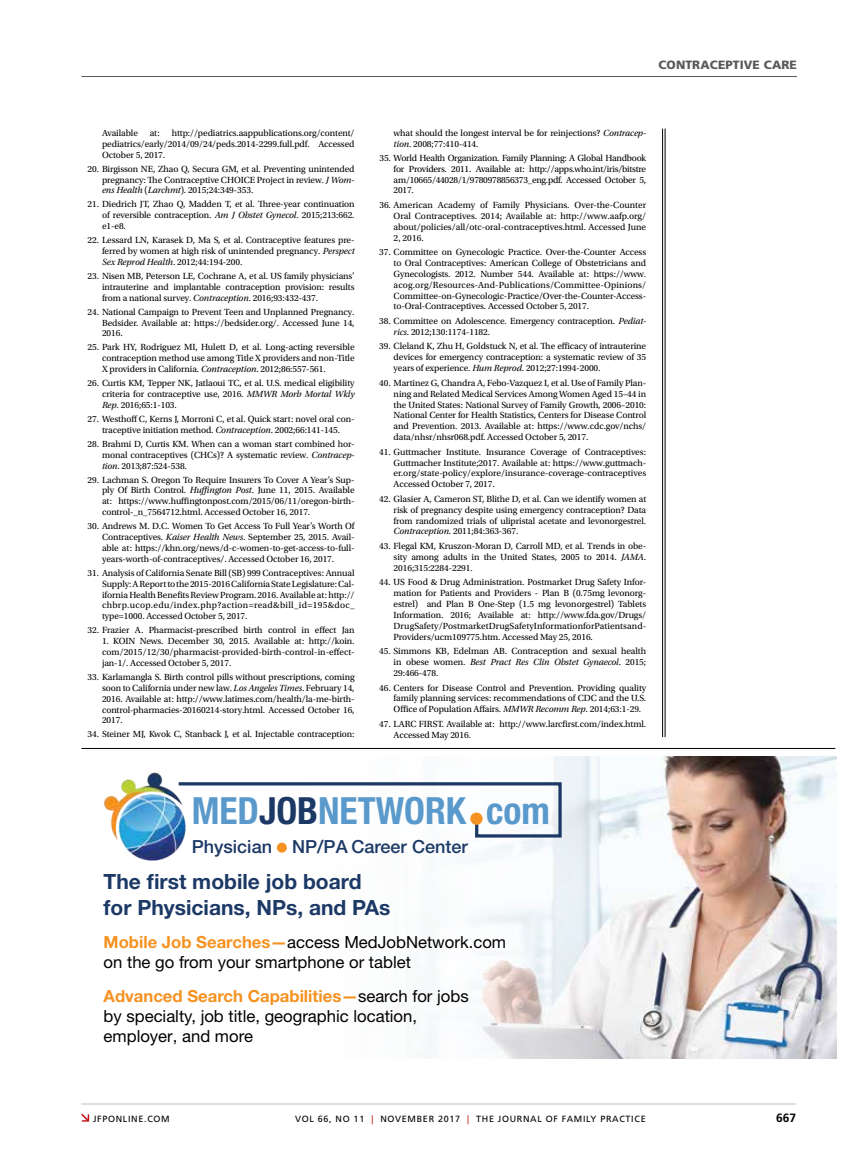
<style>
.page{position:relative;width:851px;height:1161px;background:#fff}
.page>*{position:absolute;margin:0;border:0;box-sizing:border-box;transform-origin:0 0}
.t1{font:700 condensed 37.5px "Helvetica Neue LT Std";color:#5a99cb}
.t2{font:700 21px/25.5px "Helvetica Neue LT Std";color:#1c3966}
.t3{font:500 18px "Helvetica Neue LT Std";color:#1c3966}
.t4{font:16.65px/20px "Helvetica Neue LT Std";color:#000}
.t5{font:900 12px "Frutiger LT Std";letter-spacing:.01em;color:#58595b}
.t6{font:700 12px "Frutiger LT Std";color:#000}
.t7{font:9.3px/10.8px "Utopia Std";letter-spacing:-.01em;color:#000;text-align:justify}
.t8{font:9px "Frutiger LT Std";letter-spacing:.075em;color:#000}
.s1{font-style:italic}
.s2{color:#1c3966}
.s3{font-weight:700;color:#f59221}
.s4{color:#c4161c}
</style>
<div class="page">
<hr style="left:81px;top:76px;width:716px;height:1px;background:#58595b">
<svg style="left:81px;top:1114px;width:8px;height:8px"></svg>
<hr style="left:81px;top:1104px;width:715px;height:1px;background:#bcbec0">
<hr style="left:664px;top:129px;width:1px;height:608px;background:#000">
<hr style="left:662px;top:129px;width:1px;height:608px;background:#000">
<hr style="left:81px;top:748px;width:754px;height:1px;background:#000">
<img style="left:428px;top:757px;width:408px;height:302px">
<div style="left:81px;top:757px;width:657px;height:281px;background:#fff;opacity:.5"></div>
<img style="left:104px;top:772px;width:82px;height:89px">
<div style="left:277px;top:843px;width:10px;height:10px;background:#f59221;border-radius:50%"></div>
<svg style="left:175px;top:781px;width:388px;height:58px"></svg>
<div style="left:470px;top:813px;width:12px;height:12px;background:#f59221;border-radius:50%"></div>
<p class="t5" style="left:658px;top:58px;width:140px">CONTRACEPTIVE CARE</p>
<p class="t7" style="left:102px;top:128px;width:254px;text-indent:70px">http://pediatrics.aappublications.org/content/ pediatrics/early/2014/09/24/peds.2014-2299.full.pdf. Accessed October 5, 2017.</p>
<p class="t7" style="left:102px;top:163px;width:254px;text-indent:-14px">20. Birgisson NE, Zhao Q, Secura GM, et al. Preventing unintended pregnancy: The Contraceptive CHOICE Project in review. <span class="s1">J Wom&shy;ens Health</span> (<span class="s1">Larchmt</span>). 2015;24:349-353.</p>
<p class="t7" style="left:102px;top:199px;width:254px;text-indent:-14px">21. Diedrich JT, Zhao Q, Madden T, et al. Three-year continuation of reversible contraception. <span class="s1">Am J Obstet Gynecol</span>. 2015;213:662. e1-e8.</p>
<p class="t7" style="left:102px;top:235px;width:254px;text-indent:-14px">22. Lessard LN, Karasek D, Ma S, et al. Contraceptive features pre&shy;ferred by women at high risk of unintended pregnancy. <span class="s1">Perspect Sex Reprod Health</span>. 2012;44:194-200.</p>
<p class="t7" style="left:102px;top:271px;width:254px;text-indent:-14px">23. Nisen MB, Peterson LE, Cochrane A, et al. US family physicians’ intrauterine and implantable contraception provision: results from a national survey. <span class="s1">Contraception</span>. 2016;93:432-437.</p>
<p class="t7" style="left:102px;top:306px;width:254px;text-indent:-14px">24. National Campaign to Prevent Teen and Unplanned Pregnancy.<br>Bedsider. Available at: https://bedsider.org/. Accessed June 14, 2016.</p>
<p class="t7" style="left:102px;top:342px;width:254px;text-indent:-14px">25. Park HY, Rodriguez MI, Hulett D, et al. Long-acting reversible contraception method use among Title X providers and non-Title X providers in California. <span class="s1">Contraception</span>. 2012;86:557-561.</p>
<p class="t7" style="left:102px;top:378px;width:254px;text-indent:-14px">26. Curtis KM, Tepper NK, Jatlaoui TC, et al. U.S. medical eligibility criteria for contraceptive use, 2016. <span class="s1">MMWR Morb Mortal Wkly Rep</span>. 2016;65:1-103.</p>
<p class="t7" style="left:88px;top:414px;width:268px;text-align:center">27. Westhoff C, Kerns J, Morroni C, et al. Quick start: novel oral con&shy;traceptive initiation method. <span class="s1">Contraception</span>. 2002;66:141-145.</p>
<p class="t7" style="left:102px;top:439px;width:254px;text-indent:-14px">28. Brahmi D, Curtis KM. When can a woman start combined hor&shy;monal contraceptives (CHCs)? A systematic review. <span class="s1">Contracep&shy;tion</span>. 2013;87:524-538.</p>
<p class="t7" style="left:102px;top:474px;width:254px;text-indent:-14px">29. Lachman S. Oregon To Require Insurers To Cover A Year’s Sup&shy;ply Of Birth Control. <span class="s1">Huffington Post</span>. June 11, 2015. Available at: https://www.huffingtonpost.com/2015/06/11/oregon-birth&shy;control-_n_7564712.html. Accessed October 16, 2017.</p>
<p class="t7" style="left:102px;top:521px;width:254px;text-indent:-14px">30. Andrews M. D.C. Women To Get Access To Full Year’s Worth Of Contraceptives. <span class="s1">Kaiser Health News</span>. September 25, 2015. Avail&shy;able at: https://khn.org/news/d-c-women-to-get-access-to-full&shy;years-worth-of-contraceptives/. Accessed October 16, 2017.</p>
<p class="t7" style="left:102px;top:568px;width:254px;text-indent:-14px">31. Analysis of California Senate Bill (SB) 999 Contraceptives: Annual Supply: A Report to the 2015-2016 California State Legislature: Cal&shy;ifornia Health Benefits Review Program. 2016. Available at: http:// chbrp.ucop.edu/index.php?action=read&amp;bill_id=195&amp;doc_ type=1000. Accessed October 5, 2017.</p>
<p class="t7" style="left:88px;top:625px;width:268px">32. Frazier A. Pharmacist-prescribed birth control in effect Jan</p>
<p class="t7" style="left:102px;top:636px;width:254px">1. KOIN News. December 30, 2015. Available at: http://koin. com/2015/12/30/pharmacist-provided-birth-control-in-effect&shy;jan-1/. Accessed October 5, 2017.</p>
<p class="t7" style="left:102px;top:672px;width:254px;text-indent:-14px">33. Karlamangla S. Birth control pills without prescriptions, coming soon to California under new law. <span class="s1">Los Angeles Times</span>. February 14, 2016. Available at: http://www.latimes.com/health/la-me-birth&shy;control-pharmacies-20160214-story.html. Accessed October 16, 2017.</p>
<p class="t7" style="left:88px;top:729px;width:268px">34. Steiner MJ, Kwok C, Stanback J, et al. Injectable contraception:</p>
<p class="t7" style="left:102px;top:128px;width:37px">Available</p>
<p class="t7" style="left:150px;top:128px;width:12px">at:</p>
<p class="t7" style="left:393px;top:128px;width:254px">what should the longest interval be for reinjections? <span class="s1">Contracep&shy;tion</span>. 2008;77:410-414.</p>
<p class="t7" style="left:393px;top:153px;width:254px;text-indent:-14px">35. World Health Organization. Family Planning: A Global Handbook for Providers. 2011. Available at: http://apps.who.int/iris/bitstre am/10665/44028/1/9780978856373_eng.pdf. Accessed October 5, 2017.</p>
<p class="t7" style="left:393px;top:200px;width:254px;text-indent:-14px">36. American Academy of Family Physicians. Over-the-Counter Oral Contraceptives. 2014; Available at: http://www.aafp.org/ about/policies/all/otc-oral-contraceptives.html. Accessed June 2, 2016.</p>
<p class="t7" style="left:393px;top:247px;width:254px;text-indent:-14px">37. Committee on Gynecologic Practice. Over-the-Counter Access to Oral Contraceptives: American College of Obstetricians and Gynecologists. 2012. Number 544. Available at: https://www. acog.org/Resources-And-Publications/Committee-Opinions/ Committee-on-Gynecologic-Practice/Over-the-Counter-Access&shy;to-Oral-Contraceptives. Accessed October 5, 2017.</p>
<p class="t7" style="left:393px;top:316px;width:254px;text-indent:-14px">38. Committee on Adolescence. Emergency contraception. <span class="s1">Pediat&shy;rics</span>. 2012;130:1174-1182.</p>
<p class="t7" style="left:393px;top:341px;width:254px;text-indent:-14px">39. Cleland K, Zhu H, Goldstuck N, et al. The efficacy of intrauterine devices for emergency contraception: a systematic review of 35 years of experience. <span class="s1">Hum Reprod</span>. 2012;27:1994-2000.</p>
<p class="t7" style="left:393px;top:378px;width:254px;text-indent:-14px">40. Martinez G, Chandra A, Febo-Vazquez I, et al. Use of Family Plan&shy;ning and Related Medical Services Among Women Aged 15–44 in the United States: National Survey of Family Growth, 2006–2010:<br>National Center for Health Statistics, Centers for Disease Control and Prevention. 2013. Available at: https://www.cdc.gov/nchs/ data/nhsr/nhsr068.pdf. Accessed October 5, 2017.</p>
<p class="t7" style="left:393px;top:446px;width:254px;text-indent:-14px">41. Guttmacher Institute. Insurance Coverage of Contraceptives:<br>Guttmacher Institute;2017. Available at: https://www.guttmach&shy;er.org/state-policy/explore/insurance-coverage-contraceptives Accessed October 7, 2017.</p>
<p class="t7" style="left:393px;top:494px;width:254px;text-indent:-14px">42. Glasier A, Cameron ST, Blithe D, et al. Can we identify women at risk of pregnancy despite using emergency contraception? Data from randomized trials of ulipristal acetate and levonorgestrel.<br><span class="s1">Contraception</span>. 2011;84:363-367.</p>
<p class="t7" style="left:393px;top:541px;width:254px;text-indent:-14px">43. Flegal KM, Kruszon-Moran D, Carroll MD, et al. Trends in obe&shy;sity among adults in the United States, 2005 to 2014. <span class="s1">JAMA</span>.<br>2016;315:2284-2291.</p>
<p class="t7" style="left:393px;top:577px;width:254px;text-indent:-14px">44. US Food &amp; Drug Administration. Postmarket Drug Safety Infor&shy;mation for Patients and Providers - Plan B (0.75mg levonorg&shy;estrel) and Plan B One-Step (1.5 mg levonorgestrel) Tablets Information. 2016; Available at: http://www.fda.gov/Drugs/ DrugSafety/PostmarketDrugSafetyInformationforPatientsand-Providers/ucm109775.htm. Accessed May 25, 2016.</p>
<p class="t7" style="left:393px;top:646px;width:254px;text-indent:-14px">45. Simmons KB, Edelman AB. Contraception and sexual health in obese women. <span class="s1">Best Pract Res Clin Obstet Gynaecol</span>. 2015; 29:466-478.</p>
<p class="t7" style="left:393px;top:682px;width:254px;text-indent:-14px">46. Centers for Disease Control and Prevention. Providing quality family planning services: recommendations of CDC and the U.S.<br>Office of Population Affairs. <span class="s1">MMWR Recomm Rep</span>. 2014;63:1-29.</p>
<p class="t7" style="left:393px;top:719px;width:254px;text-indent:-14px">47. LARC FIRST. Available at: http://www.larcfirst.com/index.html.<br>Accessed May 2016.</p>
<h1 class="t1" style="left:192px;top:788px;width:360px">MED<span class="s2">JOB</span>NETWORK com</h1>
<h3 class="t3" style="left:192px;top:836px;width:277px">Physician NP/PA Career Center</h3>
<h2 class="t2" style="left:104px;top:869px;width:288px">The first mobile job board for Physicians, NPs, and PAs</h2>
<h3 class="t4" style="left:104px;top:932px;width:404px"><span class="s3">Mobile Job Searches—</span>access MedJobNetwork.com on the go from your smartphone or tablet</h3>
<h3 class="t4" style="left:104px;top:986px;width:366px"><span class="s3">Advanced Search Capabilities—</span>search for jobs by specialty, job title, geographic location, employer, and more</h3>
<p class="t8" style="left:93px;top:1113px;width:78px">JFPONLINE.COM</p>
<p class="t8" style="left:295px;top:1113px;width:352px">VOL 66, NO 11 <span class="s4">|</span> NOVEMBER 2017 <span class="s4">|</span> THE JOURNAL OF FAMILY PRACTICE</p>
<p class="t6" style="left:776px;top:1111px;width:22px">667</p>
</div>
